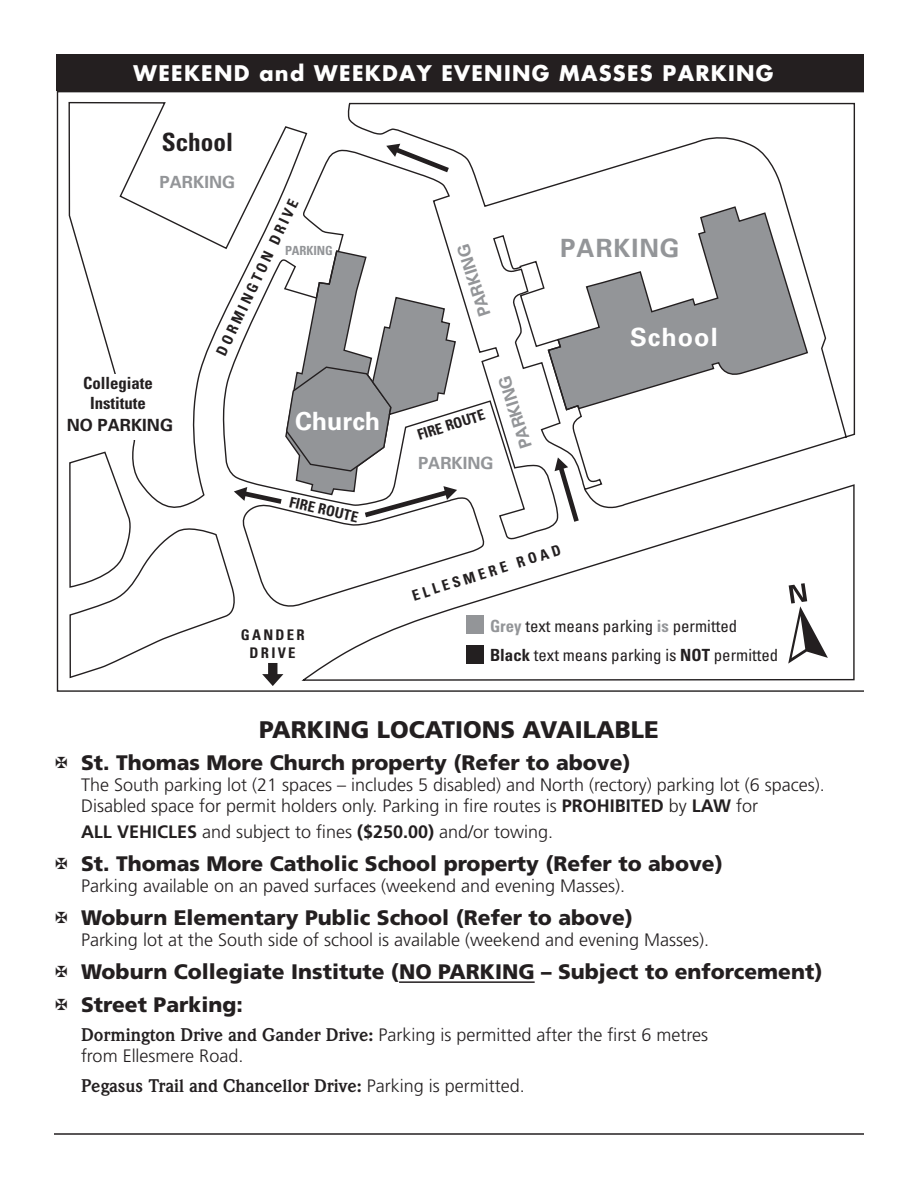
<style>
.page{position:relative;width:918px;height:1188px;background:#fff}
.page>*{position:absolute;margin:0;border:0;box-sizing:border-box;transform-origin:0 0}
.t1{font:700 25.2px "Univers";letter-spacing:.02em;color:#fff}
.t2{font:700 25.2px "Univers";letter-spacing:.04em;color:#939598}
.t3{font:700 condensed 25.2px "Univers";color:#231f20}
.t4{font:900 24px "Frutiger";color:#231f20}
.t5{font:900 21px/33px "Frutiger";color:#231f20}
.t6{font:700 21px "Futura";letter-spacing:.06em;color:#fff}
.t7{font:300 18px/21px "Frutiger";color:#231f20}
.t8{font:700 18px "Weidemann";color:#231f20}
.t9{font:condensed 16.8px/29.4px "Univers";color:#231f20}
.t10{font:700 16.8px "Univers";color:#939598}
.t11{font:700 condensed 16.8px/20.1px "Univers";color:#231f20;text-align:center}
.t12{font:700 16.8px "Univers";color:#231f20}
.t13{font:700 condensed 14.7px/17.7px "Univers";letter-spacing:.155em;color:#231f20;text-align:center}
.t14{font:700 condensed 12.6px "Univers";color:#939598}
.s1{font-weight:700;color:#939598}
.s2{font-weight:700}
.s3{font-family:"Weidemann";font-weight:700}
.s4{font-family:"Frutiger";font-weight:300}
</style>
<div class="page">
<hr style="left:54px;top:1133px;width:810px;height:2px;background:#231f20">
<svg style="left:57px;top:91px;width:807px;height:601px"></svg>
<svg style="left:308px;top:149px;width:38px;height:101px"></svg>
<svg style="left:346px;top:102px;width:510px;height:408px"></svg>
<svg style="left:547px;top:204px;width:262px;height:207px"></svg>
<svg style="left:308px;top:483px;width:547px;height:199px"></svg>
<svg style="left:68px;top:103px;width:240px;height:589px"></svg>
<svg style="left:386px;top:144px;width:63px;height:28px"></svg>
<svg style="left:234px;top:250px;width:251px;height:366px"></svg>
<svg style="left:492px;top:234px;width:111px;height:288px"></svg>
<div style="left:65px;top:374px;width:104px;height:65px;background:#fff"></div>
<div style="left:57px;top:54px;width:807px;height:37px;background:#241f20"></div>
<svg style="left:262px;top:663px;width:21px;height:23px"></svg>
<svg style="left:788px;top:583px;width:40px;height:81px"></svg>
<div style="left:466px;top:615px;width:18px;height:19px;background:#939598"></div>
<div style="left:466px;top:645px;width:18px;height:19px;background:#231f20"></div>
<hr style="left:399px;top:981px;width:136px;height:2px;background:#231f20">
<p class="t6" style="left:133px;top:58px;width:642px">WEEKEND and WEEKDAY EVENING MASSES PARKING</p>
<h1 class="t3" style="left:162px;top:126px;width:73px">School</h1>
<p class="t10" style="left:160px;top:172px;width:77px">PARKING</p>
<p class="t11" style="left:83px;top:373px;width:71px">Collegiate<br>Institute</p>
<p class="t12" style="left:67px;top:416px;width:108px">NO PARKING</p>
<p class="t13" style="left:213px;top:351px;width:173px;rotate:-65deg">DORMINGTON DRIVE</p>
<p class="t14" style="left:285px;top:243px;width:49px">PARKING</p>
<h1 class="t1" style="left:295px;top:407px;width:87px">Church</h1>
<p class="t13" style="left:292px;top:493px;width:72px;rotate:13deg">FIRE ROUTE</p>
<p class="t13" style="left:241px;top:626px;width:66px">GANDER<br>DRIVE</p>
<p class="t10" style="left:476px;top:319px;width:76px;rotate:-108deg">PARKING</p>
<p class="t13" style="left:415px;top:427px;width:72px;rotate:-18deg">FIRE ROUTE</p>
<p class="t10" style="left:517px;top:451px;width:76px;rotate:-108deg">PARKING</p>
<p class="t10" style="left:418px;top:453px;width:77px">PARKING</p>
<h1 class="t2" style="left:560px;top:233px;width:121px">PARKING</h1>
<h1 class="t1" style="left:630px;top:322px;width:89px">School</h1>
<p class="t13" style="left:410px;top:588px;width:157px;rotate:-18deg">ELLESMERE ROAD</p>
<p class="t9" style="left:490px;top:611px;width:290px"><span class="s1">Grey</span> text means parking <span class="s1">is</span> permitted<br><span class="s2">Black</span> text means parking is <span class="s2">NOT</span> permitted</p>
<h2 class="t4" style="left:259px;top:715px;width:401px">PARKING LOCATIONS AVAILABLE</h2>
<p class="t5" style="left:69px;top:746px;width:564px">X St. Thomas More Church property (Refer to above)</p>
<p class="t7" style="left:81px;top:775px;width:745px">The South parking lot (21 spaces – includes 5 disabled) and North (rectory) parking lot (6 spaces).<br>Disabled space for permit holders only. Parking in fire routes is <span class="s2">PROHIBITED</span> by <span class="s2">LAW</span> for</p>
<p class="t7" style="left:81px;top:821px;width:474px"><span class="s2">ALL VEHICLES</span> and subject to fines <span class="s2">($250.00)</span> and/or towing.</p>
<p class="t5" style="left:69px;top:847px;width:656px">X St. Thomas More Catholic School property (Refer to above)</p>
<p class="t7" style="left:81px;top:875px;width:546px">Parking available on an paved surfaces (weekend and evening Masses).</p>
<p class="t5" style="left:69px;top:901px;width:566px">X Woburn Elementary Public School (Refer to above)</p>
<p class="t7" style="left:81px;top:929px;width:630px">Parking lot at the South side of school is available (weekend and evening Masses).</p>
<p class="t5" style="left:69px;top:955px;width:756px">X Woburn Collegiate Institute (NO PARKING – Subject to enforcement)<br>X Street Parking:</p>
<p class="t7" style="left:81px;top:1025px;width:629px"><span class="s3">Dormington Drive and Gander Drive:</span> Parking is permitted after the first 6 metres from Ellesmere Road.</p>
<p class="t8" style="left:81px;top:1075px;width:445px">Pegasus Trail and Chancellor Drive: <span class="s4">Parking is permitted.</span></p>
</div>
